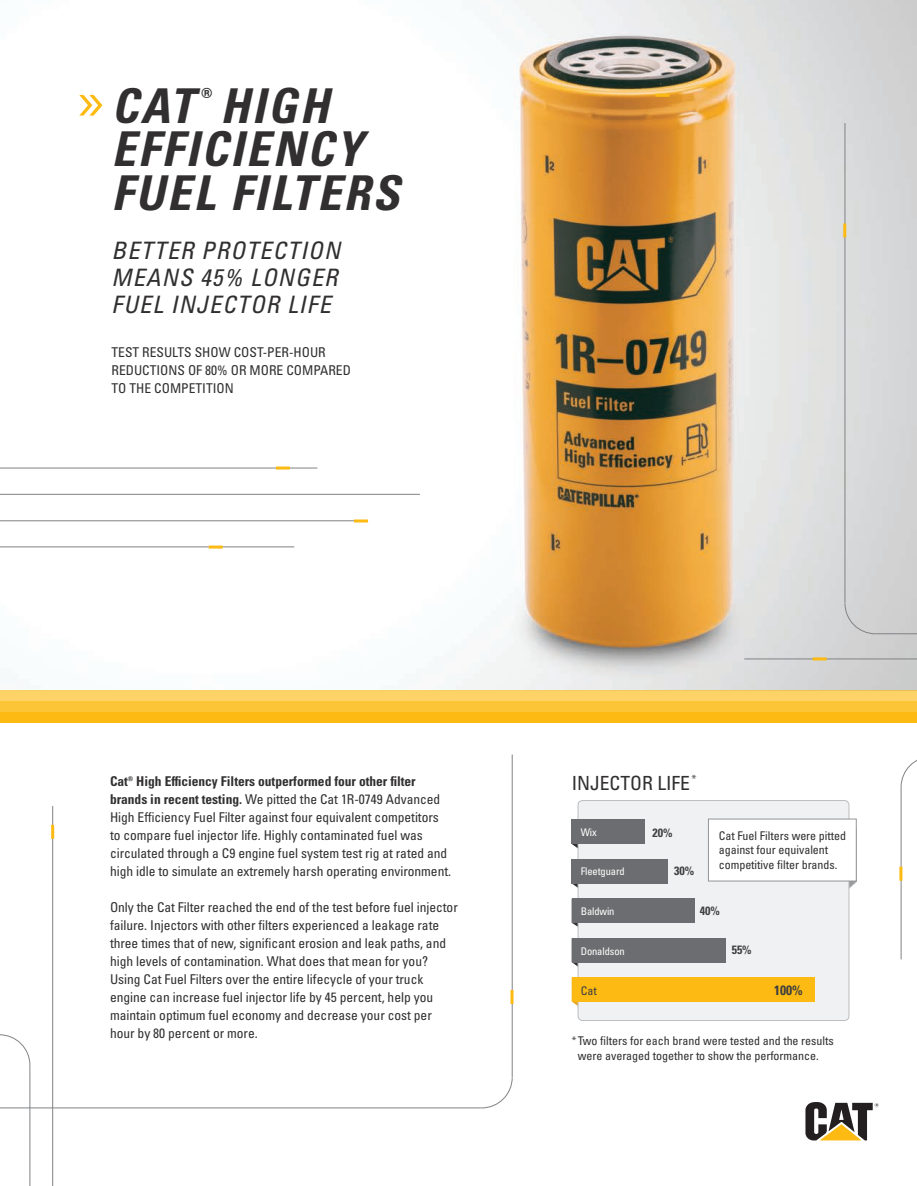
<style>
.page{position:relative;width:917px;height:1186px;background:#fff}
.page>*{position:absolute;margin:0;border:0;box-sizing:border-box;transform-origin:0 0}
.t1{font:48px/43.5px "Univers LTCYR 67 Bold Cond Obl";letter-spacing:.05em;color:#312f30}
.t2{font:24px/27px "Univers LTCYR 57 Condensed Obl";letter-spacing:.05em;color:#312f30;text-align:justify}
.t3{font:condensed 19.5px "Univers LTCYR 57";color:#312f30}
.t4{font:condensed 13.5px/18px "Univers LTCYR 57";color:#312f30}
.t5{font:13.5px "Univers LTCYR 67 Bold Cond";color:#312f30}
.t6{font:13.5px "Univers LTCYR 67 Bold Cond";color:#3e3e3f}
.t7{font:condensed 12px/14.4px "Univers LTCYR 57";color:#312f30}
.t8{font:12px "Univers LTCYR 67 Bold Cond";color:#3e3e3f}
.t9{font:condensed 12px "Univers LTCYR 57";color:#3e3e3f}
.t10{font:condensed 11.4px "Univers LTCYR 57";color:#4b4c4d}
.t11{font:condensed 10.5px "Univers LTCYR 57";letter-spacing:-.01em;color:#fff}
.t12{font:condensed 10.5px "Univers LTCYR 57";color:#3e3e3f}
.s1{font-family:"Univers LTCYR 67 Bold Cond";font-stretch:normal}
</style>
<div class="page">
<img style="left:0;top:0;width:917px;height:690px">
<div style="left:0;top:712px;width:917px;height:11px;background:#fcba13"></div>
<div style="left:0;top:701px;width:917px;height:11px;background:#fcc437"></div>
<div style="left:0;top:690px;width:917px;height:11px;background:#fdd266"></div>
<svg style="left:79px;top:95px;width:23px;height:21px"></svg>
<hr style="left:30px;top:1065px;width:1px;height:120px;background:#808285">
<svg style="left:0;top:1034px;width:30px;height:31px"></svg>
<hr style="left:52px;top:806px;width:1px;height:379px;background:#808285">
<hr style="left:51px;top:824px;width:3px;height:14px;background:#fcba13">
<hr style="left:744px;top:658px;width:173px;height:1px;background:#808285">
<hr style="left:812px;top:657px;width:14px;height:3px;background:#fcba13">
<hr style="left:512px;top:754px;width:1px;height:323px;background:#808285">
<hr style="left:0;top:1107px;width:481px;height:1px;background:#808285">
<svg style="left:481px;top:1077px;width:31px;height:31px"></svg>
<hr style="left:510px;top:990px;width:3px;height:14px;background:#fcba13">
<hr style="left:900px;top:787px;width:1px;height:172px;background:#808285">
<svg style="left:900px;top:760px;width:17px;height:27px"></svg>
<hr style="left:655px;top:94px;width:14px;height:3px;background:#fcba13">
<hr style="left:0;top:520px;width:362px;height:1px;background:#808285">
<hr style="left:0;top:468px;width:317px;height:1px;background:#808285">
<hr style="left:0;top:494px;width:420px;height:1px;background:#808285">
<hr style="left:0;top:546px;width:294px;height:1px;background:#808285">
<hr style="left:276px;top:466px;width:14px;height:3px;background:#fcba13">
<hr style="left:354px;top:519px;width:14px;height:3px;background:#fcba13">
<hr style="left:209px;top:545px;width:14px;height:3px;background:#fcba13">
<svg style="left:844px;top:603px;width:31px;height:31px"></svg>
<hr style="left:875px;top:633px;width:42px;height:1px;background:#808285">
<hr style="left:844px;top:123px;width:1px;height:480px;background:#808285">
<hr style="left:843px;top:223px;width:3px;height:14px;background:#fcba13">
<hr style="left:899px;top:866px;width:3px;height:14px;background:#fcba13">
<svg style="left:849px;top:881px;width:7px;height:128px"></svg>
<svg style="left:571px;top:844px;width:7px;height:164px"></svg>
<div style="left:578px;top:800px;width:271px;height:220px;background:#f0f1f2;border-radius:5px"></div>
<div style="left:578px;top:800px;width:271px;height:220px;border:1px solid #bcbdc0;border-radius:5px"></div>
<div style="left:571px;top:859px;width:96px;height:24px;background:#6c6d70"></div>
<div style="left:571px;top:898px;width:123px;height:24px;background:#6c6d70"></div>
<div style="left:571px;top:938px;width:154px;height:24px;background:#6c6d70"></div>
<div style="left:571px;top:977px;width:243px;height:24px;background:#fcba13"></div>
<div style="left:571px;top:819px;width:74px;height:25px;background:#6c6d70"></div>
<div style="left:708px;top:819px;width:148px;height:62px;background:#fff;border:1px solid #939598"></div>
<svg style="left:805px;top:1102px;width:73px;height:38px"></svg>
<h1 class="t1" style="left:111px;top:83px;width:289px">CAT<sup>®</sup> HIGH<br>EFFICIENCY<br>FUEL FILTERS</h1>
<h2 class="t2" style="left:111px;top:236px;width:230px">BETTER PROTECTION MEANS 45% LONGER FUEL INJECTOR LIFE</h2>
<p class="t4" style="left:111px;top:343px;width:241px">TEST RESULTS SHOW COST-PER-HOUR<br>REDUCTIONS OF 80% OR MORE COMPARED<br>TO THE COMPETITION</p>
<p class="t5" style="left:110px;top:772px;width:307px">Cat® High Efficiency Filters outperformed four other filter</p>
<p class="t4" style="left:110px;top:789px;width:342px"><span class="s1">brands in recent testing.</span> We pitted the Cat 1R-0749 Advanced High Efficiency Fuel Filter against four equivalent competitors to compare fuel injector life. Highly contaminated fuel was circulated through a C9 engine fuel system test rig at rated and high idle to simulate an extremely harsh operating environment.</p>
<p class="t4" style="left:110px;top:897px;width:349px">Only the Cat Filter reached the end of the test before fuel injector failure. Injectors with other filters experienced a leakage rate three times that of new, significant erosion and leak paths, and high levels of contamination. What does that mean for you?<br>Using Cat Fuel Filters over the entire lifecycle of your truck engine can increase fuel injector life by 45 percent, help you maintain optimum fuel economy and decrease your cost per hour by 80 percent or more.</p>
<p class="t10" style="left:691px;top:772px;width:7px">*</p>
<h3 class="t3" style="left:571px;top:770px;width:120px">INJECTOR LIFE</h3>
<p class="t11" style="left:580px;top:826px;width:18px">Wix</p>
<p class="t11" style="left:580px;top:864px;width:45px">Fleetguard</p>
<p class="t8" style="left:652px;top:825px;width:21px">20%</p>
<p class="t8" style="left:674px;top:863px;width:21px">30%</p>
<p class="t7" style="left:718px;top:828px;width:129px">Cat Fuel Filters were pitted against four equivalent competitive filter brands.</p>
<p class="t11" style="left:580px;top:904px;width:35px">Baldwin</p>
<p class="t11" style="left:580px;top:944px;width:46px">Donaldson</p>
<p class="t9" style="left:580px;top:982px;width:18px">Cat</p>
<p class="t8" style="left:699px;top:903px;width:21px">40%</p>
<p class="t8" style="left:731px;top:942px;width:21px">55%</p>
<p class="t6" style="left:774px;top:981px;width:30px">100%</p>
<p class="t12" style="left:571px;top:1033px;width:6px">*</p>
<p class="t7" style="left:578px;top:1032px;width:257px;line-height:15px">Two filters for each brand were tested and the results were averaged together to show the performance.</p>
</div>
